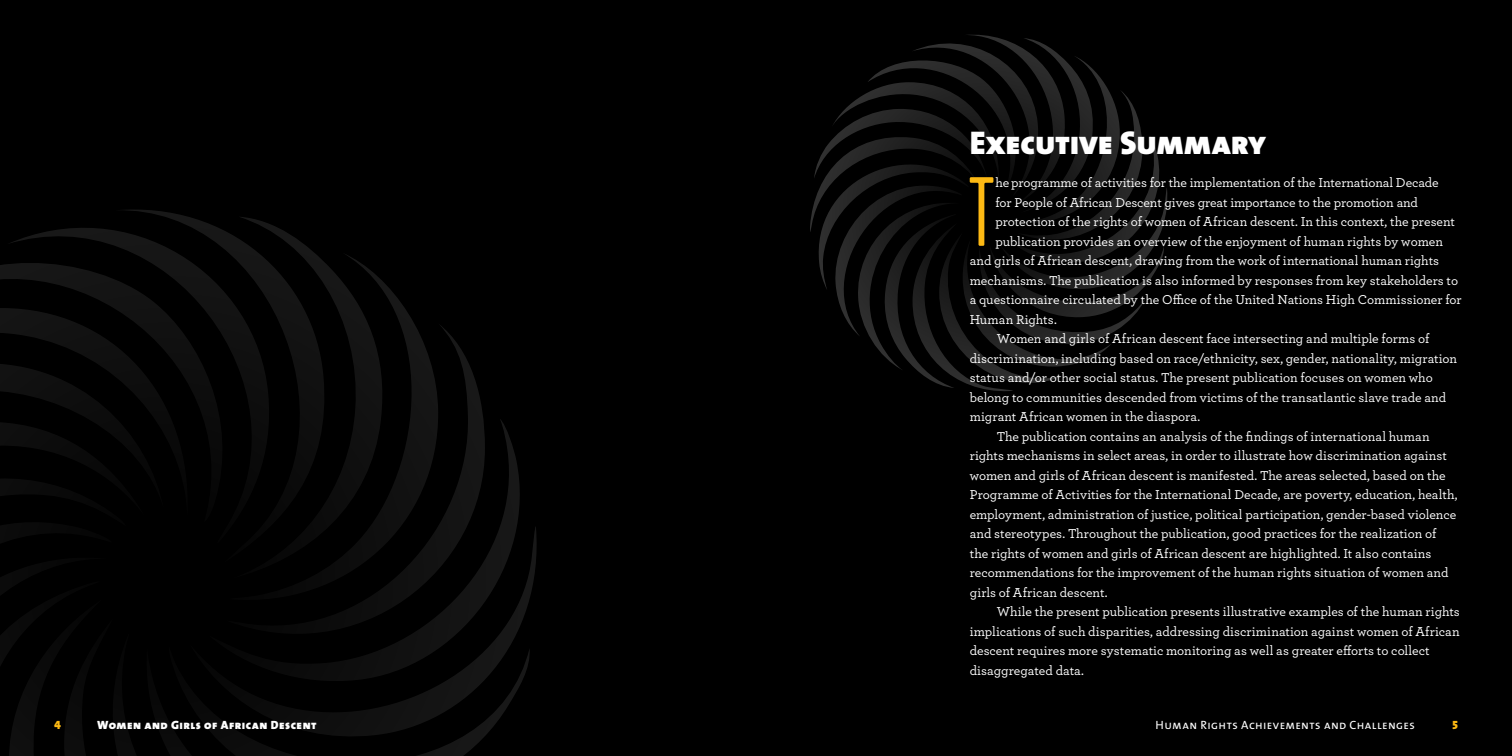
<style>
.page{position:relative;width:1512px;height:756px;background:#fff}
.page>*{position:absolute;margin:0;border:0;box-sizing:border-box;transform-origin:0 0}
.t1{font:300 91.5px "Kapra Neue";color:#fdb913}
.t2{font:33px "The Sans Black Caps";letter-spacing:-.01em;color:#fff}
.t3{font:500 13.5px "Archer";color:#fff}
.t4{font:12px "The Sans Caps";letter-spacing:.035em;color:#fff}
.t5{font:12px "The Sans Black Caps";letter-spacing:.045em;color:#fff}
.t6{font:12px "The Sans Black Caps";color:#fdb913}
</style>
<div class="page">
<div style="left:756px;top:0;width:756px;height:756px;background:#000"></div>
<div style="left:0;top:0;width:756px;height:756px;background:#000"></div>
<svg style="left:810px;top:34px;width:358px;height:357px"></svg>
<svg style="left:0;top:209px;width:537px;height:547px"></svg>
<h2 class="t2" style="left:970px;top:115px;width:298px">Executive Summary</h2>
<h1 class="t1" style="left:967px;top:158px;width:31px">T</h1>
<p class="t3" style="left:995px;top:173px;width:445px">heprogramme of activities for the implementation of the International Decade</p>
<p class="t3" style="left:995px;top:193px;width:424px">for People of African Descent gives great importance to the promotion and</p>
<p class="t3" style="left:995px;top:212px;width:461px">protection of the rights of women of African descent. In this context, the present</p>
<p class="t3" style="left:995px;top:232px;width:449px">publication provides an overview of the enjoyment of human rights by women</p>
<p class="t3" style="left:970px;top:251px;width:471px">and girls of African descent, drawing from the work of international human rights</p>
<p class="t3" style="left:970px;top:271px;width:490px">mechanisms. The publication is also informed by responses from key stakeholders to</p>
<p class="t3" style="left:970px;top:290px;width:493px">a questionnaire circulated by the Office of the United Nations High Commissioner for</p>
<p class="t3" style="left:970px;top:310px;width:89px">Human Rights.</p>
<p class="t3" style="left:997px;top:329px;width:434px">Women and girls of African descent face intersecting and multiple forms of</p>
<p class="t3" style="left:970px;top:349px;width:489px">discrimination, including based on race/ethnicity, sex, gender, nationality, migration</p>
<p class="t3" style="left:970px;top:368px;width:465px">status and/or other social status. The present publication focuses on women who</p>
<p class="t3" style="left:970px;top:388px;width:478px">belong to communities descended from victims of the transatlantic slave trade and</p>
<p class="t3" style="left:970px;top:407px;width:232px">migrant African women in the diaspora.</p>
<p class="t3" style="left:997px;top:427px;width:434px">The publication contains an analysis of the findings of international human</p>
<p class="t3" style="left:970px;top:446px;width:479px">rights mechanisms in select areas, in order to illustrate how discrimination against</p>
<p class="t3" style="left:970px;top:466px;width:477px">women and girls of African descent is manifested. The areas selected, based on the</p>
<p class="t3" style="left:970px;top:485px;width:489px">Programme of Activities for the International Decade, are poverty, education, health,</p>
<p class="t3" style="left:970px;top:505px;width:488px">employment, administration of justice, political participation, gender-based violence</p>
<p class="t3" style="left:970px;top:524px;width:468px">and stereotypes. Throughout the publication, good practices for the realization of</p>
<p class="t3" style="left:970px;top:544px;width:463px">the rights of women and girls of African descent are highlighted. It also contains</p>
<p class="t3" style="left:970px;top:563px;width:480px">recommendations for the improvement of the human rights situation of women and</p>
<p class="t3" style="left:970px;top:582px;width:139px">girls of African descent.</p>
<p class="t3" style="left:997px;top:602px;width:465px">While the present publication presents illustrative examples of the human rights</p>
<p class="t3" style="left:970px;top:621px;width:491px">implications of such disparities, addressing discrimination against women of African</p>
<p class="t3" style="left:970px;top:641px;width:462px">descent requires more systematic monitoring as well as greater efforts to collect</p>
<p class="t3" style="left:970px;top:660px;width:116px">disaggregated data.</p>
<p class="t6" style="left:54px;top:715px;width:8px">4</p>
<p class="t5" style="left:97px;top:715px;width:221px">Women and Girls of African Descent</p>
<p class="t4" style="left:1156px;top:715px;width:261px">Human Rights Achievements and Challenges</p>
<p class="t6" style="left:1453px;top:715px;width:7px">5</p>
</div>
